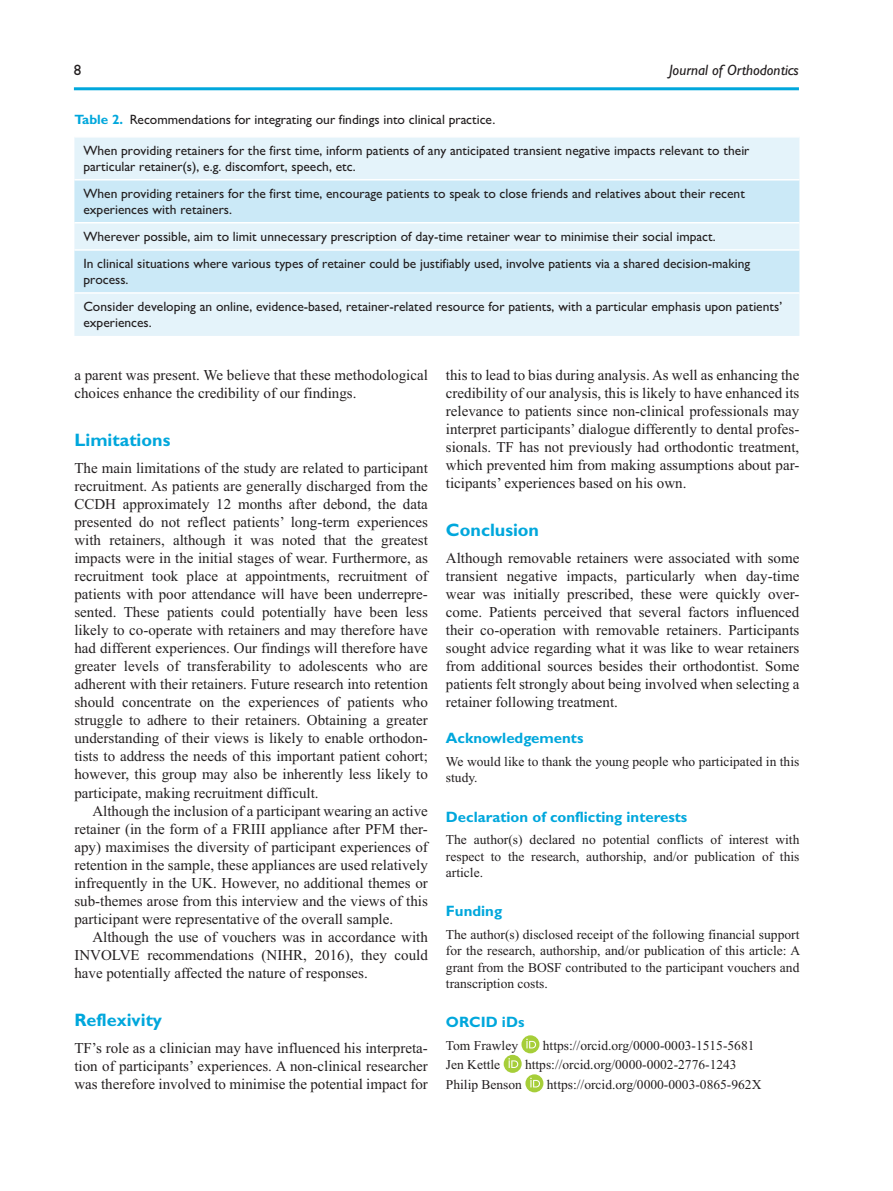
<style>
.page{position:relative;width:893px;height:1191px;background:#fff}
.page>*{position:absolute;margin:0;border:0;box-sizing:border-box;transform-origin:0 0}
.t1{font:700 18px "Gill Sans Std";color:#00a7dc}
.t2{font:15px/18px "Times New Roman";color:#231f20;text-align:justify}
.t3{font:700 15px "Gill Sans Std";color:#00a7dc}
.t4{font:italic 500 15px "Gill Sans MT Pro";color:#231f20}
.t5{font:500 15px "Gill Sans MT Pro";color:#231f20}
.t6{font:500 13.5px/15.8px "Gill Sans MT Pro";color:#231f20}
.t7{font:13.5px/16.5px "Times New Roman";color:#231f20;text-align:justify}
.s1{font-family:"Gill Sans Std";font-weight:700;color:#00a7dc}
</style>
<div class="page">
<hr style="left:74px;top:87px;width:725px;height:3px;background:#00a7dc">
<svg style="left:521px;top:1035px;width:18px;height:18px"></svg>
<svg style="left:526px;top:1038px;width:10px;height:10px"></svg>
<svg style="left:504px;top:1054px;width:18px;height:18px"></svg>
<svg style="left:508px;top:1058px;width:10px;height:10px"></svg>
<div style="left:525px;top:1074px;width:18px;height:18px;background:#a6ce39;border-radius:50%"></div>
<svg style="left:530px;top:1077px;width:10px;height:10px"></svg>
<div style="left:74px;top:138px;width:725px;height:198px;background:#e4f3fa"></div>
<svg style="left:74px;top:180px;width:725px;height:112px;background:#d1ebf7"></svg>
<hr style="left:74px;top:179px;width:725px;height:1px;background:#fff">
<hr style="left:74px;top:222px;width:725px;height:1px;background:#fff">
<hr style="left:74px;top:249px;width:725px;height:2px;background:#fff">
<hr style="left:74px;top:292px;width:725px;height:2px;background:#fff">
<p class="t5" style="left:74px;top:64px;width:9px">8</p>
<p class="t4" style="left:669px;top:64px;width:131px">Journal of Orthodontics</p>
<p class="t6" style="left:74px;top:113px;width:422px"><span class="s1">Table 2.</span> Recommendations for integrating our findings into clinical practice.</p>
<p class="t6" style="left:83px;top:144px;width:668px">When providing retainers for the first time, inform patients of any anticipated transient negative impacts relevant to their particular retainer(s), e.g. discomfort, speech, etc.</p>
<p class="t6" style="left:83px;top:187px;width:663px">When providing retainers for the first time, encourage patients to speak to close friends and relatives about their recent experiences with retainers.</p>
<p class="t6" style="left:83px;top:224px;width:668px;line-height:27.2px">Wherever possible, aim to limit unnecessary prescription of day-time retainer wear to minimise their social impact.<br>In clinical situations where various types of retainer could be justifiably used, involve patients via a shared decision-making</p>
<p class="t6" style="left:83px;top:267px;width:700px;line-height:27.2px">process.<br>Consider developing an online, evidence-based, retainer-related resource for patients, with a particular emphasis upon patients’</p>
<p class="t6" style="left:83px;top:316px;width:70px">experiences.</p>
<p class="t2" style="left:74px;top:368px;width:355px">a parent was present. We believe that these methodological choices enhance the credibility of our findings.</p>
<p class="t1" style="left:74px;top:434px;width:97px">Limitations</p>
<p class="t2" style="left:74px;top:461px;width:355px">The main limitations of the study are related to participant recruitment. As patients are generally discharged from the CCDH approximately 12 months after debond, the data presented do not reflect patients’ long-term experiences with retainers, although it was noted that the greatest impacts were in the initial stages of wear. Furthermore, as recruitment took place at appointments, recruitment of patients with poor attendance will have been underrepre&shy;sented. These patients could potentially have been less likely to co-operate with retainers and may therefore have had different experiences. Our findings will therefore have greater levels of transferability to adolescents who are adherent with their retainers. Future research into retention should concentrate on the experiences of patients who struggle to adhere to their retainers. Obtaining a greater understanding of their views is likely to enable orthodon&shy;tists to address the needs of this important patient cohort; however, this group may also be inherently less likely to participate, making recruitment difficult.</p>
<p class="t2" style="left:74px;top:803px;width:355px;text-indent:18px">Although the inclusion of a participant wearing an active retainer (in the form of a FRIII appliance after PFM ther&shy;apy) maximises the diversity of participant experiences of retention in the sample, these appliances are used relatively infrequently in the UK. However, no additional themes or sub-themes arose from this interview and the views of this participant were representative of the overall sample.</p>
<p class="t2" style="left:74px;top:929px;width:355px;text-indent:18px">Although the use of vouchers was in accordance with INVOLVE recommendations (NIHR, 2016), they could have potentially affected the nature of responses.</p>
<p class="t1" style="left:74px;top:1013px;width:89px">Reflexivity</p>
<p class="t2" style="left:74px;top:1040px;width:355px">TF’s role as a clinician may have influenced his interpreta&shy;tion of participants’ experiences. A non-clinical researcher was therefore involved to minimise the potential impact for</p>
<p class="t2" style="left:446px;top:368px;width:355px">this to lead to bias during analysis. As well as enhancing the credibility of our analysis, this is likely to have enhanced its relevance to patients since non-clinical professionals may interpret participants’ dialogue differently to dental profes&shy;sionals. TF has not previously had orthodontic treatment, which prevented him from making assumptions about par&shy;ticipants’ experiences based on his own.</p>
<p class="t1" style="left:446px;top:524px;width:95px">Conclusion</p>
<p class="t2" style="left:446px;top:551px;width:355px">Although removable retainers were associated with some transient negative impacts, particularly when day-time wear was initially prescribed, these were quickly over&shy;come. Patients perceived that several factors influenced their co-operation with removable retainers. Participants sought advice regarding what it was like to wear retainers from additional sources besides their orthodontist. Some patients felt strongly about being involved when selecting a retainer following treatment.</p>
<p class="t3" style="left:446px;top:733px;width:139px">Acknowledgements</p>
<p class="t7" style="left:446px;top:754px;width:355px">We would like to thank the young people who participated in this study.</p>
<p class="t3" style="left:446px;top:811px;width:243px">Declaration of conflicting interests</p>
<p class="t7" style="left:446px;top:832px;width:355px">The author(s) declared no potential conflicts of interest with respect to the research, authorship, and/or publication of this article.</p>
<p class="t3" style="left:446px;top:905px;width:58px">Funding</p>
<p class="t7" style="left:446px;top:927px;width:356px">The author(s) disclosed receipt of the following financial support for the research, authorship, and/or publication of this article: A grant from the BOSF contributed to the participant vouchers and transcription costs.</p>
<p class="t3" style="left:446px;top:1016px;width:80px">ORCID iDs</p>
<p class="t7" style="left:446px;top:1038px;width:74px">Tom Frawley</p>
<p class="t7" style="left:543px;top:1038px;width:213px">https://orcid.org/0000-0003-1515-5681</p>
<p class="t7" style="left:446px;top:1057px;width:56px">Jen Kettle</p>
<p class="t7" style="left:525px;top:1057px;width:213px">https://orcid.org/0000-0002-2776-1243</p>
<p class="t7" style="left:446px;top:1077px;width:78px">Philip Benson</p>
<p class="t7" style="left:547px;top:1077px;width:216px">https://orcid.org/0000-0003-0865-962X</p>
</div>
